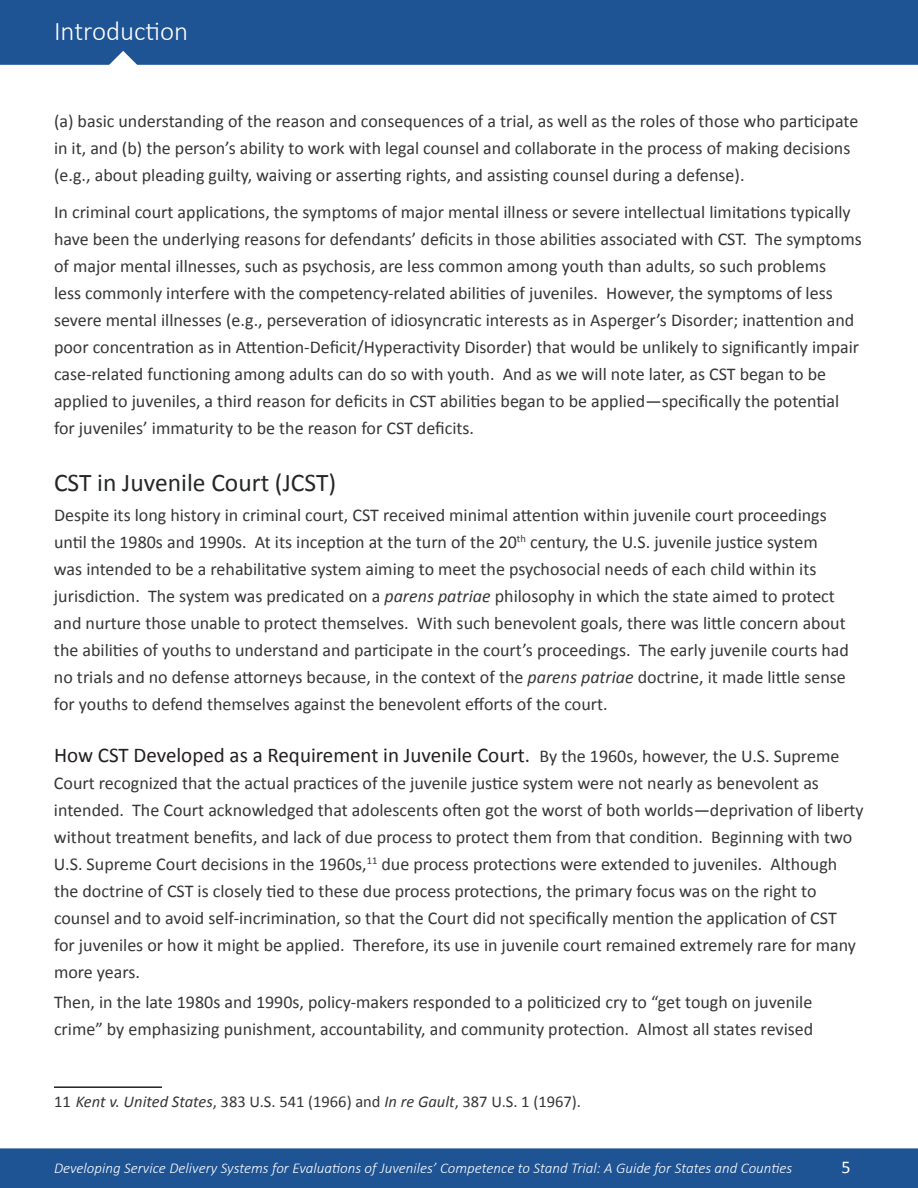
<style>
.page{position:relative;width:918px;height:1188px;background:#fff}
.page>*{position:absolute;margin:0;border:0;box-sizing:border-box;transform-origin:0 0}
.t1{font:300 27px "Calibri";color:#fff}
.Heading_4_Style{font:25.5px "Calibri";color:#252626}
.Heading_5_Style{font:21px "Calibri";color:#231f20}
.Heading_5_Style-2{font:18px/27px "Calibri";color:#353635}
.t2{font:18px "Calibri";color:#fff}
.footnotes{font:16.5px "Calibri";color:#353635}
.t3{font:italic 300 15px "Calibri";color:#fff}
.s1{font-style:italic}
.s2{color:#252626}
.s3{font-size:18px;color:#353635}
</style>
<div class="page">
<div style="left:0;top:0;width:918px;height:65px;background:#1e5394"></div>
<div style="left:0;top:1148px;width:918px;height:40px;background:#1e5394"></div>
<svg style="left:61px;top:50px;width:125px;height:15px;background:#3867a0"></svg>
<hr style="left:54px;top:1086px;width:108px;height:2px;background:#231f20">
<h1 class="t1" style="left:54px;top:14px;width:136px">Introduction</h1>
<h1 class="t1" style="left:54px;top:14px;width:190px">Table of C tents</h1>
<p class="Heading_5_Style-2" style="left:54px;top:107px;width:806px">(a) basic understanding of the reason and consequences of a trial, as well as the roles of those who participate in it, and (b) the person’s ability to work with legal counsel and collaborate in the process of making decisions (e.g., about pleading guilty, waiving or asserting rights, and assisting counsel during a defense).</p>
<p class="Heading_5_Style-2" style="left:54px;top:199px;width:809px">In criminal court applications, the symptoms of major mental illness or severe intellectual limitations typically have been the underlying reasons for defendants’ deficits in those abilities associated with CST. The symptoms of major mental illnesses, such as psychosis, are less common among youth than adults, so such problems<br>less commonly interfere with the competency-related abilities of juveniles. However, the symptoms of less severe mental illnesses (e.g., perseveration of idiosyncratic interests as in Asperger’s Disorder; inattention and poor concentration as in Attention-Deficit/Hyperactivity Disorder) that would be unlikely to significantly impair case-related functioning among adults can do so with youth. And as we will note later, as CST began to be applied to juveniles, a third reason for deficits in CST abilities began to be applied—specifically the potential for juveniles’ immaturity to be the reason for CST deficits.</p>
<p class="Heading_4_Style" style="left:54px;top:466px;width:284px">CST in Juvenile Court (JCST)</p>
<p class="Heading_5_Style-2" style="left:54px;top:501px;width:797px">Despite its long history in criminal court, CST received minimal attention within juvenile court proceedings until the 1980s and 1990s. At its inception at the turn of the 20<sup>th</sup> century, the U.S. juvenile justice system was intended to be a rehabilitative system aiming to meet the psychosocial needs of each child within its jurisdiction. The system was predicated on a <span class="s1">parens patriae</span> philosophy in which the state aimed to protect and nurture those unable to protect themselves. With such benevolent goals, there was little concern about the abilities of youths to understand and participate in the court’s proceedings. The early juvenile courts had no trials and no defense attorneys because, in the context of the <span class="s1">parens patriae</span> doctrine, it made little sense for youths to defend themselves against the benevolent efforts of the court.</p>
<p class="Heading_5_Style" style="left:54px;top:742px;width:787px">How CST Developed as a Requirement in Juvenile Court<span class="s2">.</span> <span class="s3">By the 1960s, however, the U.S. Supreme</span></p>
<p class="Heading_5_Style-2" style="left:54px;top:770px;width:811px">Court recognized that the actual practices of the juvenile justice system were not nearly as benevolent as intended. The Court acknowledged that adolescents often got the worst of both worlds—deprivation of liberty without treatment benefits, and lack of due process to protect them from that condition. Beginning with two U.S. Supreme Court decisions in the 1960s,<sup>11</sup> due process protections were extended to juveniles. Although the doctrine of CST is closely tied to these due process protections, the primary focus was on the right to counsel and to avoid self-incrimination, so that the Court did not specifically mention the application of CST<br>for juveniles or how it might be applied. Therefore, its use in juvenile court remained extremely rare for many more years.</p>
<p class="Heading_5_Style-2" style="left:54px;top:989px;width:761px">Then, in the late 1980s and 1990s, policy-makers responded to a politicized cry to “get tough on juvenile crime” by emphasizing punishment, accountability, and community protection. Almost all states revised</p>
<p class="footnotes" style="left:54px;top:1091px;width:529px">11 <span class="s1">Kent v. United States</span>, 383 U.S. 541 (1966) and <span class="s1">In re Gault</span>, 387 U.S. 1 (1967).</p>
<p class="t3" style="left:54px;top:1158px;width:740px">Developing Service Delivery Systems for Evaluations of Juveniles’ Competence to Stand Trial: A Guide for States and Counties</p>
<p class="t2" style="left:841px;top:1156px;width:11px">5</p>
</div>
